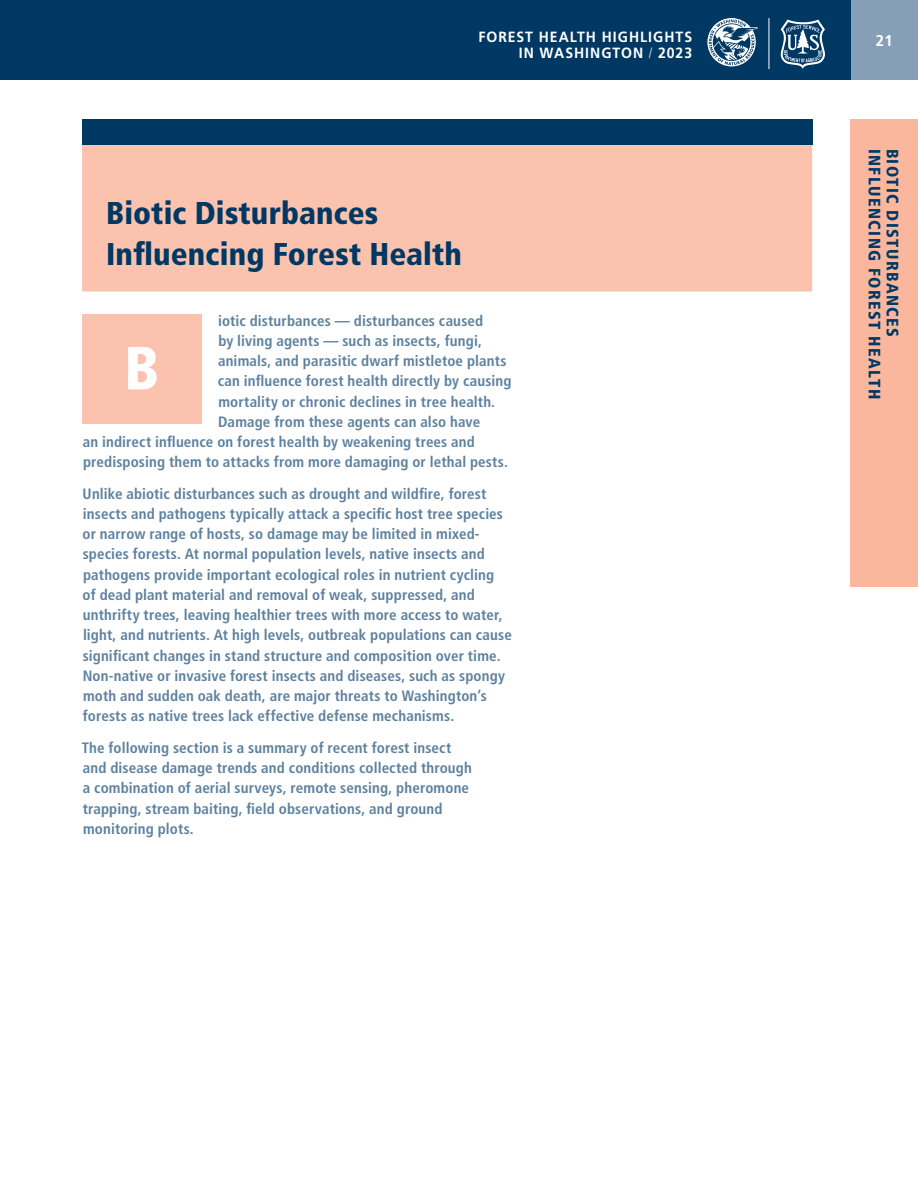
<style>
.page{position:relative;width:918px;height:1188px;background:#fff}
.page>*{position:absolute;margin:0;border:0;box-sizing:border-box;transform-origin:0 0}
.Glossary{font:900 condensed 60.9px "Frutiger LT Std";color:#fff}
.Head-Brown{font:900 condensed 31.5px/40.5px "Frutiger LT Std";letter-spacing:.005em;color:#003864}
.t1{font:900 condensed 16.5px "Frutiger LT Std";letter-spacing:.085em;color:#003864}
.t2{font:700 15.6px "Frutiger LT Std";color:#fff;scale:.95 1}
.Blurb-Drop_Cap{font:700 condensed 15px/20.2px "Frutiger LT Std";letter-spacing:.01em;color:#5d819f}
.t3{font:700 14.85px "Frutiger LT Std";letter-spacing:.07em;color:#fff;scale:.95 1}
.s1{font-weight:300;font-stretch:condensed}
</style>
<div class="page">
<div style="left:850px;top:0;width:68px;height:80px;background:#869fb7"></div>
<div style="left:0;top:0;width:850px;height:80px;background:#003864"></div>
<svg style="left:707px;top:18px;width:51px;height:48px"></svg>
<svg style="left:781px;top:20px;width:44px;height:49px"></svg>
<hr style="left:769px;top:18px;width:1px;height:51px;background:#fff">
<div style="left:850px;top:119px;width:68px;height:467px;background:#fab79e"></div>
<div style="left:82px;top:119px;width:730px;height:173px;background:#fbc3ad"></div>
<div style="left:82px;top:119px;width:730px;height:26px;background:#003864"></div>
<div style="left:82px;top:314px;width:119px;height:109px;background:#fbc3ad"></div>
<p class="t3" style="left:478px;top:28px;width:227px">FOREST HEALTH HIGHLIGHTS</p>
<p class="t2" style="left:876px;top:31px;width:19px">21</p>
<p class="t3" style="left:519px;top:44px;width:184px">IN WASHINGTON <span class="s1">/</span> 2023</p>
<p class="Head-Brown" style="left:106px;top:193px;width:358px">Biotic Disturbances<br>Influencing Forest Health</p>
<p class="Blurb-Drop_Cap" style="left:218px;top:310px;width:267px">iotic disturbances — disturbances caused</p>
<p class="Blurb-Drop_Cap" style="left:218px;top:330px;width:265px">by living agents — such as insects, fungi,</p>
<p class="Blurb-Drop_Cap" style="left:218px;top:351px;width:290px">animals, and parasitic dwarf mistletoe plants</p>
<p class="Blurb-Drop_Cap" style="left:218px;top:371px;width:295px">can influence forest health directly by causing</p>
<p class="Blurb-Drop_Cap" style="left:218px;top:391px;width:278px">mortality or chronic declines in tree health.</p>
<p class="Blurb-Drop_Cap" style="left:218px;top:411px;width:264px">Damage from these agents can also have</p>
<p class="Blurb-Drop_Cap" style="left:83px;top:432px;width:394px">an indirect influence on forest health by weakening trees and</p>
<p class="Blurb-Drop_Cap" style="left:83px;top:452px;width:426px">predisposing them to attacks from more damaging or lethal pests.</p>
<p class="Blurb-Drop_Cap" style="left:83px;top:483px;width:431px">Unlike abiotic disturbances such as drought and wildfire, forest insects and pathogens typically attack a specific host tree species or narrow range of hosts, so damage may be limited in mixed&shy;species forests. At normal population levels, native insects and pathogens provide important ecological roles in nutrient cycling<br>of dead plant material and removal of weak, suppressed, and unthrifty trees, leaving healthier trees with more access to water, light, and nutrients. At high levels, outbreak populations can cause significant changes in stand structure and composition over time.<br>Non-native or invasive forest insects and diseases, such as spongy moth and sudden oak death, are major threats to Washington’s forests as native trees lack effective defense mechanisms.</p>
<p class="Blurb-Drop_Cap" style="left:82px;top:738px;width:392px">The following section is a summary of recent forest insect and disease damage trends and conditions collected through a combination of aerial surveys, remote sensing, pheromone trapping, stream baiting, field observations, and ground monitoring plots.</p>
<p class="Glossary" style="left:124px;top:332px;width:36px">B</p>
<p class="t1" style="left:884px;top:148px;width:252px;rotate:90deg">INFLUENCING FOREST HEALTH</p>
<p class="t1" style="left:902px;top:148px;width:190px;rotate:90deg">BIOTIC DISTURBANCES</p>
</div>
